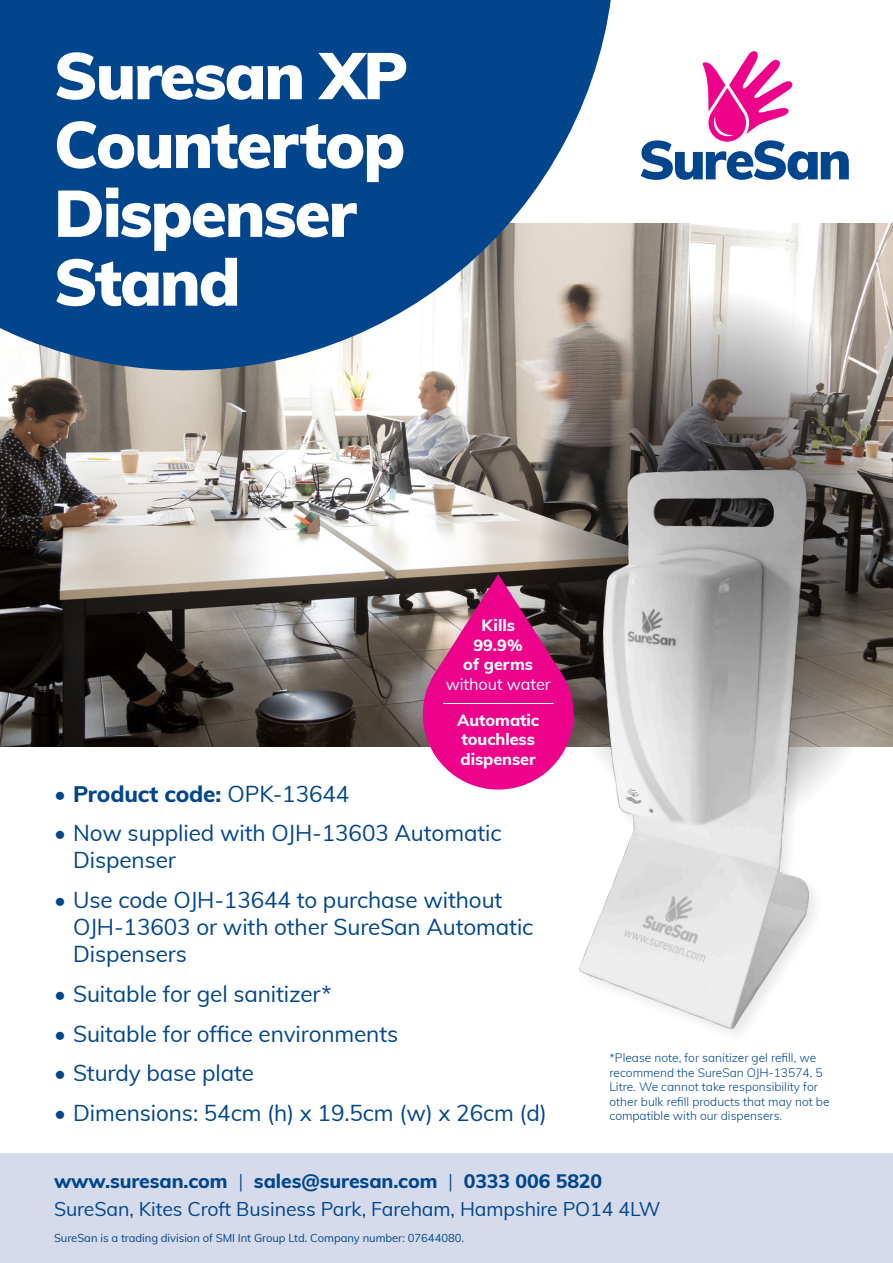
<style>
.page{position:relative;width:893px;height:1263px;background:#fff}
.page>*{position:absolute;margin:0;border:0;box-sizing:border-box;transform-origin:0 0}
.t1{font:900 65.1px/68.8px "Muli";letter-spacing:-.03em;color:#fff}
.t2{font:22.5px/27px "Muli";letter-spacing:-.005em;color:#01468c}
.t3{font:800 22.5px "Muli";letter-spacing:-.005em;color:#01468c}
.t4{font:19.5px "Muli";letter-spacing:-.005em;color:#01468c}
.t5{font:800 19.5px "Muli";letter-spacing:-.005em;color:#01468c}
.t6{font:800 16.2px/19.5px "Muli";letter-spacing:-.005em;color:#fff;text-align:center}
.t7{font:16.2px "Muli";letter-spacing:-.005em;color:#fff}
.t8{font:300 12px/14.4px "Muli";color:#01468c}
.t9{font:11.25px "Muli";letter-spacing:-.005em;color:#01468c}
.s1{font-weight:400}
.s2{font-weight:300}
</style>
<div class="page">
<img style="left:0;top:223px;width:893px;height:523px">
<svg style="left:676px;top:51px;width:173px;height:129px"></svg>
<svg style="left:0;top:0;width:676px;height:431px;background:#42709e"></svg>
<div style="left:0;top:1153px;width:893px;height:110px;background:#d6dbeb"></div>
<svg style="left:538px;top:291px;width:355px;height:456px;background:#a9a39c"></svg>
<img style="left:551px;top:369px;width:316px;height:665px">
<svg style="left:423px;top:574px;width:151px;height:215px;background:#c72d84"></svg>
<hr style="left:443px;top:703px;width:110px;height:1px;background:#fff">
<p class="t1" style="left:54px;top:38px;width:355px">Suresan XP<br>Countertop<br>Dispenser<br>Stand</p>
<p class="t6" style="left:481px;top:615px;width:35px">Kills</p>
<p class="t6" style="left:463px;top:634px;width:71px">99.9%<br>of germs</p>
<p class="t7" style="left:446px;top:672px;width:107px">without water</p>
<p class="t6" style="left:457px;top:709px;width:83px;text-align:left">Automatic touchless dispenser</p>
<p class="t3" style="left:54px;top:777px;width:297px"><span class="s1">•</span> Product code: <span class="s1">OPK-13644</span></p>
<p class="t2" style="left:73px;top:819px;width:430px;text-indent:-19px">• Now supplied with OJH-13603 Automatic<br>Dispenser</p>
<p class="t2" style="left:73px;top:885px;width:462px;text-indent:-19px">• Use code OJH-13644 to purchase without<br>OJH-13603 or with other SureSan Automatic<br>Dispensers</p>
<p class="t2" style="left:54px;top:979px;width:279px">• Suitable for gel sanitizer*</p>
<p class="t2" style="left:54px;top:1019px;width:346px">• Suitable for office environments</p>
<p class="t2" style="left:54px;top:1059px;width:202px">• Sturdy base plate</p>
<p class="t2" style="left:54px;top:1098px;width:494px">• Dimensions: 54cm (h) x 19.5cm (w) x 26cm (d)</p>
<p class="t8" style="left:609px;top:1050px;width:222px">*Please note, for sanitizer gel refill, we recommend the SureSan OJH-13574, 5<br>Litre. We cannot take responsibility for other bulk refill products that may not be compatible with our dispensers.</p>
<p class="t5" style="left:54px;top:1166px;width:550px">www.suresan.com <span class="s2">|</span> sales@suresan.com <span class="s2">|</span> 0333 006 5820</p>
<p class="t4" style="left:54px;top:1195px;width:608px">SureSan, Kites Croft Business Park, Fareham, Hampshire PO14 4LW</p>
<p class="t9" style="left:54px;top:1230px;width:412px">SureSan is a trading division of SMI Int Group Ltd. Company number: 07644080.</p>
</div>
